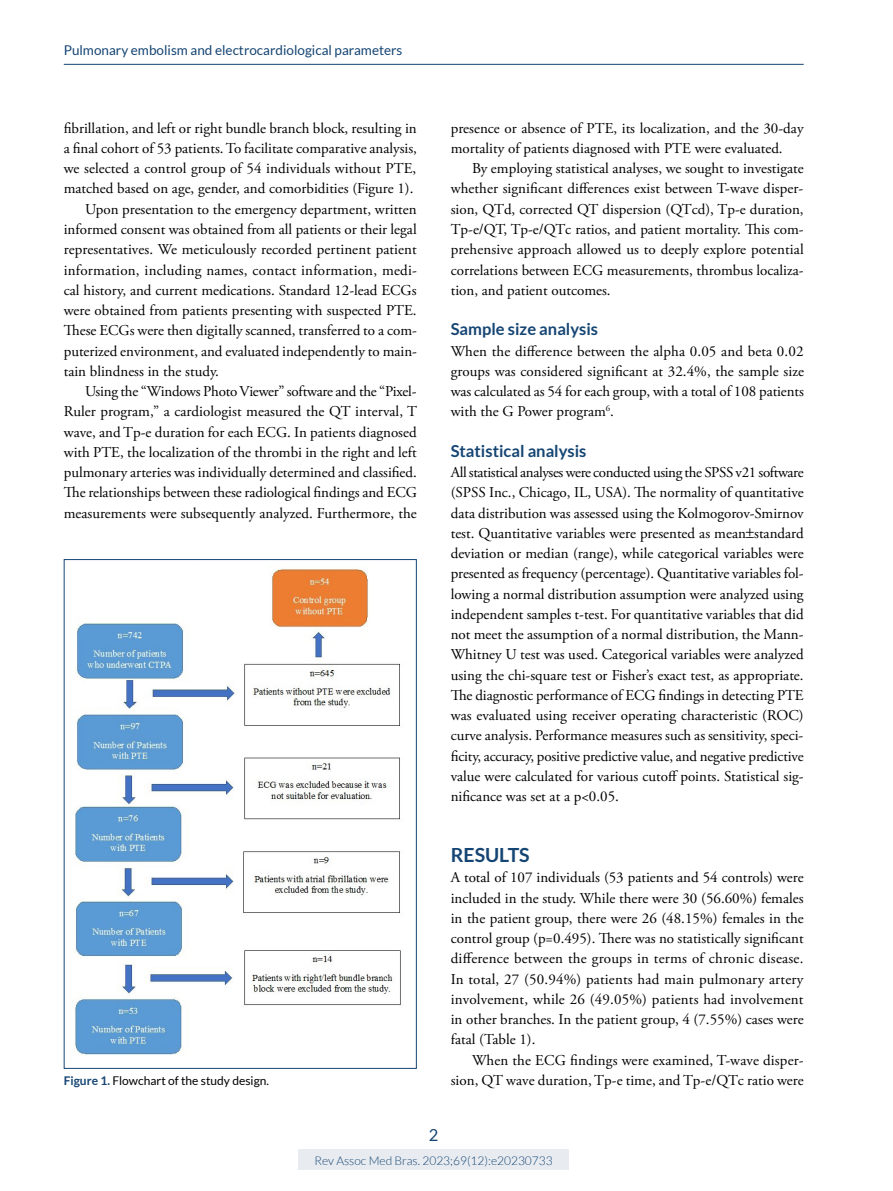
<style>
.page{position:relative;width:893px;height:1191px;background:#fff}
.page>*{position:absolute;margin:0;border:0;box-sizing:border-box;transform-origin:0 0}
.t1{font:700 19.5px "Lato";color:#154573}
.t2{font:700 16.5px "Lato";color:#154573}
.t3{font:16.5px "Lato";color:#154573}
.t4{font:15px/20.2px "Adobe Garamond Pro";color:#000;text-align:justify}
.t5{font:13.5px "Lato";color:#154573}
.t6{font:300 12px "Lato";color:#154573}
.t7{font:12px "Lato";color:#000}
.s1{font-weight:700;color:#154573}
</style>
<div class="page">
<div style="left:299px;top:1149px;width:270px;height:21px;background:#e8ecf1"></div>
<hr style="left:64px;top:64px;width:740px;height:1px;background:#154573">
<img style="left:73px;top:566px;width:328px;height:489px">
<p class="t5" style="left:64px;top:43px;width:340px">Pulmonary embolism and electrocardiological parameters</p>
<p class="t4" style="left:64px;top:118px;width:354px">fibrillation, and left or right bundle branch block, resulting in</p>
<p class="t4" style="left:64px;top:139px;width:355px">a final cohort of 53 patients. To facilitate comparative analysis,</p>
<p class="t4" style="left:64px;top:159px;width:354px">we selected a control group of 54 individuals without PTE,</p>
<p class="t4" style="left:64px;top:179px;width:351px">matched based on age, gender, and comorbidities (Figure 1).</p>
<p class="t4" style="left:85px;top:199px;width:333px">Upon presentation to the emergency department, written</p>
<p class="t4" style="left:64px;top:220px;width:354px">informed consent was obtained from all patients or their legal</p>
<p class="t4" style="left:64px;top:240px;width:355px">representatives. We meticulously recorded pertinent patient</p>
<p class="t4" style="left:64px;top:260px;width:355px">information, including names, contact information, medi-</p>
<p class="t4" style="left:64px;top:280px;width:354px">cal history, and current medications. Standard 12-lead ECGs</p>
<p class="t4" style="left:64px;top:301px;width:354px">were obtained from patients presenting with suspected PTE.</p>
<p class="t4" style="left:64px;top:321px;width:355px">These ECGs were then digitally scanned, transferred to a com-</p>
<p class="t4" style="left:64px;top:341px;width:355px">puterized environment, and evaluated independently to main-</p>
<p class="t4" style="left:64px;top:361px;width:157px">tain blindness in the study.</p>
<p class="t4" style="left:85px;top:382px;width:333px">Using the “Windows Photo Viewer” software and the “Pixel-</p>
<p class="t4" style="left:64px;top:402px;width:355px">Ruler program,” a cardiologist measured the QT interval, T</p>
<p class="t4" style="left:64px;top:422px;width:354px">wave, and Tp-e duration for each ECG. In patients diagnosed</p>
<p class="t4" style="left:64px;top:442px;width:354px">with PTE, the localization of the thrombi in the right and left</p>
<p class="t4" style="left:64px;top:463px;width:355px">pulmonary arteries was individually determined and classified.</p>
<p class="t4" style="left:64px;top:483px;width:355px">The relationships between these radiological findings and ECG</p>
<p class="t4" style="left:64px;top:503px;width:354px">measurements were subsequently analyzed. Furthermore, the</p>
<p class="t4" style="left:451px;top:118px;width:354px">presence or absence of PTE, its localization, and the 30-day mortality of patients diagnosed with PTE were evaluated.</p>
<p class="t4" style="left:451px;top:159px;width:354px;text-indent:21px">By employing statistical analyses, we sought to investigate whether significant differences exist between T-wave disper&shy;sion, QTd, corrected QT dispersion (QTcd), Tp-e duration, Tp-e/QT, Tp-e/QTc ratios, and patient mortality. This com&shy;prehensive approach allowed us to deeply explore potential correlations between ECG measurements, thrombus localiza&shy;tion, and patient outcomes.</p>
<p class="t2" style="left:451px;top:320px;width:149px">Sample size analysis</p>
<p class="t4" style="left:451px;top:341px;width:355px">When the difference between the alpha 0.05 and beta 0.02 groups was considered significant at 32.4%, the sample size was calculated as 54 for each group, with a total of 108 patients with the G Power program<sup>6</sup>.</p>
<p class="t2" style="left:451px;top:441px;width:137px">Statistical analysis</p>
<p class="t4" style="left:451px;top:463px;width:354px">All statistical analyses were conducted using the SPSS v21 software (SPSS Inc., Chicago, IL, USA). The normality of quantitative data distribution was assessed using the Kolmogorov-Smirnov test. Quantitative variables were presented as mean standard deviation or median (range), while categorical variables were presented as frequency (percentage). Quantitative variables fol&shy;lowing a normal distribution assumption were analyzed using independent samples t-test. For quantitative variables that did not meet the assumption of a normal distribution, the Mann-Whitney U test was used. Categorical variables were analyzed using the chi-square test or Fisher’s exact test, as appropriate.<br>The diagnostic performance of ECG findings in detecting PTE was evaluated using receiver operating characteristic (ROC) curve analysis. Performance measures such as sensitivity, speci&shy;ficity, accuracy, positive predictive value, and negative predictive value were calculated for various cutoff points. Statistical sig&shy;nificance was set at a p&lt;0.05.</p>
<h1 class="t1" style="left:451px;top:843px;width:81px">RESULTS</h1>
<p class="t4" style="left:451px;top:868px;width:355px">A total of 107 individuals (53 patients and 54 controls) were included in the study. While there were 30 (56.60%) females in the patient group, there were 26 (48.15%) females in the control group (p=0.495). There was no statistically significant difference between the groups in terms of chronic disease.<br>In total, 27 (50.94%) patients had main pulmonary artery involvement, while 26 (49.05%) patients had involvement in other branches. In the patient group, 4 (7.55%) cases were fatal (Table 1).</p>
<p class="t4" style="left:472px;top:1050px;width:333px">When the ECG findings were examined, T-wave disper-</p>
<p class="t7" style="left:64px;top:1073px;width:207px"><span class="s1">Figure 1.</span> Flowchart of the study design.</p>
<p class="t4" style="left:451px;top:1070px;width:354px">sion, QT wave duration, Tp-e time, and Tp-e/QTc ratio were</p>
<p class="t3" style="left:429px;top:1126px;width:11px">2</p>
<p class="t6" style="left:315px;top:1154px;width:240px">Rev Assoc Med Bras. 2023;69(12):e20230733</p>
</div>
